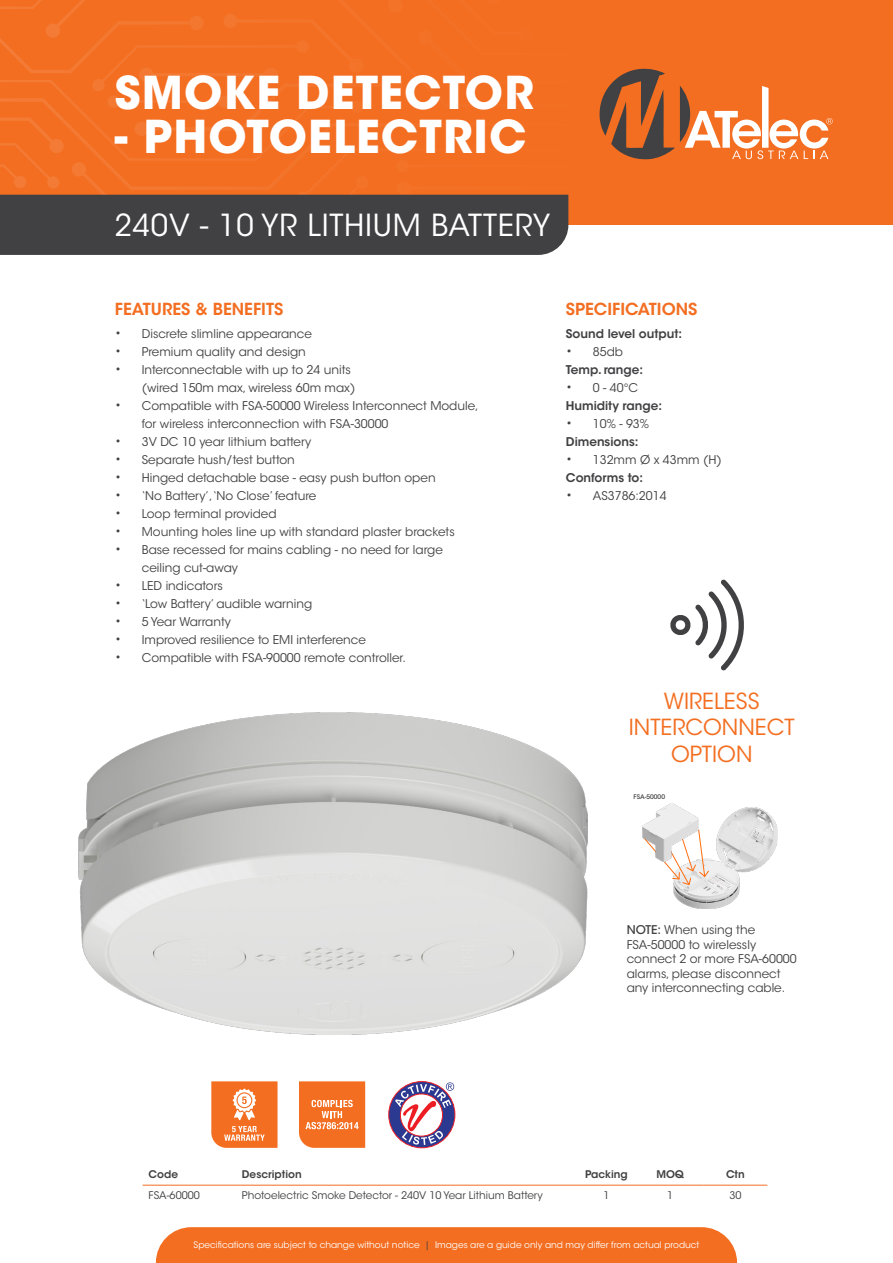
<style>
.page{position:relative;width:893px;height:1263px;background:#fff}
.page>*{position:absolute;margin:0;border:0;box-sizing:border-box;transform-origin:0 0}
.t1{font:700 45px "ITC Avant Garde Std";letter-spacing:.025em;color:#fff}
.t2{font:30.15px "ITC Avant Garde Std";letter-spacing:.025em;color:#fff}
.t3{font:22.05px/26.5px "ITC Avant Garde Std";color:#f36e21;text-align:center}
.t4{font:600 16.5px "ITC Avant Garde Std";color:#f36e21}
.t5{font:12px/18px "ITC Avant Garde Std";color:#414042}
.t6{font:600 12px/18px "ITC Avant Garde Std";color:#414042}
.t7{font:10.5px "ITC Avant Garde Std";color:#414042}
.t8{font:600 10.5px "ITC Avant Garde Std";color:#414042}
.t9{font:9px "ITC Avant Garde Std";color:#fff}
.t10{font:500 6.3px "ITC Avant Garde Std";color:#414042}
.s1{font-size:13.5px}
.s2{font-weight:400;font-size:13.5px}
.s3{font-weight:400}
.s4{font-weight:600}
.s5{font-weight:500}
.s6{color:#414042}
</style>
<div class="page">
<div style="left:156px;top:1227px;width:581px;height:36px;background:#f36e21"></div>
<div style="left:0;top:0;width:893px;height:225px;background:#f36e21"></div>
<hr style="left:143px;top:1185px;width:93px;height:1px;background:#f36e21">
<hr style="left:236px;top:1185px;width:340px;height:1px;background:#f36e21">
<hr style="left:576px;top:1185px;width:61px;height:1px;background:#f36e21">
<hr style="left:637px;top:1185px;width:66px;height:1px;background:#f36e21">
<hr style="left:703px;top:1185px;width:64px;height:1px;background:#f36e21">
<svg style="left:299px;top:1081px;width:66px;height:67px;background:#f47e3a"></svg>
<svg style="left:211px;top:1081px;width:67px;height:67px;background:#f48645"></svg>
<svg style="left:389px;top:1081px;width:66px;height:67px"></svg>
<svg style="left:670px;top:579px;width:74px;height:92px"></svg>
<img style="left:79px;top:713px;width:508px;height:322px">
<img style="left:673px;top:808px;width:105px;height:100px">
<svg style="left:661px;top:808px;width:48px;height:77px"></svg>
<img style="left:642px;top:803px;width:56px;height:58px">
<svg style="left:0;top:0;width:833px;height:255px"></svg>
<h1 class="t1" style="left:115px;top:63px;width:420px">SMOKE DETECTOR</h1>
<h1 class="t1" style="left:115px;top:107px;width:413px">- PHOTOELECTRIC</h1>
<h2 class="t2" style="left:115px;top:207px;width:437px">240V - 10 YR LITHIUM BATTERY</h2>
<h3 class="t4" style="left:115px;top:299px;width:170px">FEATURES &amp; BENEFITS</h3>
<p class="t5" style="left:115px;top:324px;width:199px"><span class="s1">•</span> Discrete slimline appearance</p>
<p class="t5" style="left:115px;top:342px;width:193px"><span class="s1">•</span> Premium quality and design</p>
<p class="t5" style="left:142px;top:360px;width:215px;text-indent:-27px"><span class="s1">•</span> Interconnectable with up to 24 units (wired 150m max, wireless 60m max)</p>
<p class="t5" style="left:142px;top:396px;width:338px;text-indent:-27px"><span class="s1">•</span> Compatible with FSA-50000 Wireless Interconnect Module, for wireless interconnection with FSA-30000</p>
<p class="t5" style="left:115px;top:432px;width:198px"><span class="s1">•</span> 3V DC 10 year lithium battery</p>
<p class="t5" style="left:115px;top:450px;width:182px"><span class="s1">•</span> Separate hush/test button</p>
<p class="t5" style="left:115px;top:468px;width:322px"><span class="s1">•</span> Hinged detachable base - easy push button open</p>
<p class="t5" style="left:115px;top:486px;width:203px"><span class="s1">•</span> ‘No Battery’,‘No Close’ feature</p>
<p class="t5" style="left:115px;top:504px;width:163px"><span class="s1">•</span> Loop terminal provided</p>
<p class="t5" style="left:115px;top:522px;width:341px"><span class="s1">•</span> Mounting holes line up with standard plaster brackets</p>
<p class="t5" style="left:142px;top:540px;width:303px;text-indent:-27px"><span class="s1">•</span> Base recessed for mains cabling - no need for large ceiling cut-away</p>
<p class="t5" style="left:115px;top:576px;width:110px"><span class="s1">•</span> LED indicators</p>
<p class="t5" style="left:115px;top:594px;width:199px"><span class="s1">•</span> ‘Low Battery’ audible warning</p>
<p class="t5" style="left:115px;top:612px;width:118px"><span class="s1">•</span> 5 Year Warranty</p>
<p class="t5" style="left:115px;top:630px;width:253px"><span class="s1">•</span> Improved resilience to EMI interference</p>
<p class="t5" style="left:115px;top:648px;width:293px"><span class="s1">•</span> Compatible with FSA-90000 remote controller.</p>
<h3 class="t4" style="left:566px;top:299px;width:133px">SPECIFICATIONS</h3>
<p class="t6" style="left:566px;top:324px;width:118px">Sound level output:</p>
<p class="t6" style="left:566px;top:342px;width:79px"><span class="s2">•</span> <span class="s3">85db<br></span>Temp. range:</p>
<p class="t6" style="left:566px;top:378px;width:98px"><span class="s2">•</span> <span class="s3">0 - 40°C<br></span>Humidity range:</p>
<p class="t6" style="left:566px;top:414px;width:85px"><span class="s2">•</span> <span class="s3">10% - 93%<br></span>Dimensions:</p>
<p class="t5" style="left:566px;top:450px;width:157px"><span class="s1">•</span> 132mm Ø x 43mm (H)<br><span class="s4">Conforms to:</span></p>
<p class="t5" style="left:566px;top:486px;width:102px"><span class="s1">•</span> AS3786:2014</p>
<h3 class="t3" style="left:629px;top:688px;width:167px">WIRELESS<br>INTERCONNECT<br>OPTION</h3>
<p class="t10" style="left:634px;top:792px;width:33px">FSA-50000</p>
<p class="t5" style="left:627px;top:923px;width:172px;line-height:14.4px"><span class="s5">NOTE:</span> When using the<br>FSA-50000 to wirelessly connect 2 or more FSA-60000 alarms, please disconnect any interconnecting cable.</p>
<p class="t8" style="left:149px;top:1167px;width:31px">Code</p>
<p class="t8" style="left:242px;top:1167px;width:61px">Description</p>
<p class="t8" style="left:585px;top:1167px;width:44px">Packing</p>
<p class="t8" style="left:656px;top:1167px;width:29px">MOQ</p>
<p class="t8" style="left:726px;top:1167px;width:20px">Ctn</p>
<p class="t7" style="left:149px;top:1189px;width:53px">FSA-60000</p>
<p class="t7" style="left:242px;top:1189px;width:302px">Photoelectric Smoke Detector - 240V 10 Year Lithium Battery</p>
<p class="t7" style="left:603px;top:1189px;width:8px">1</p>
<p class="t7" style="left:667px;top:1189px;width:8px">1</p>
<p class="t7" style="left:729px;top:1189px;width:14px">30</p>
<p class="t9" style="left:194px;top:1239px;width:507px">Specifications are subject to change without notice <span class="s6">|</span> Images are a guide only and may differ from actual product</p>
</div>
